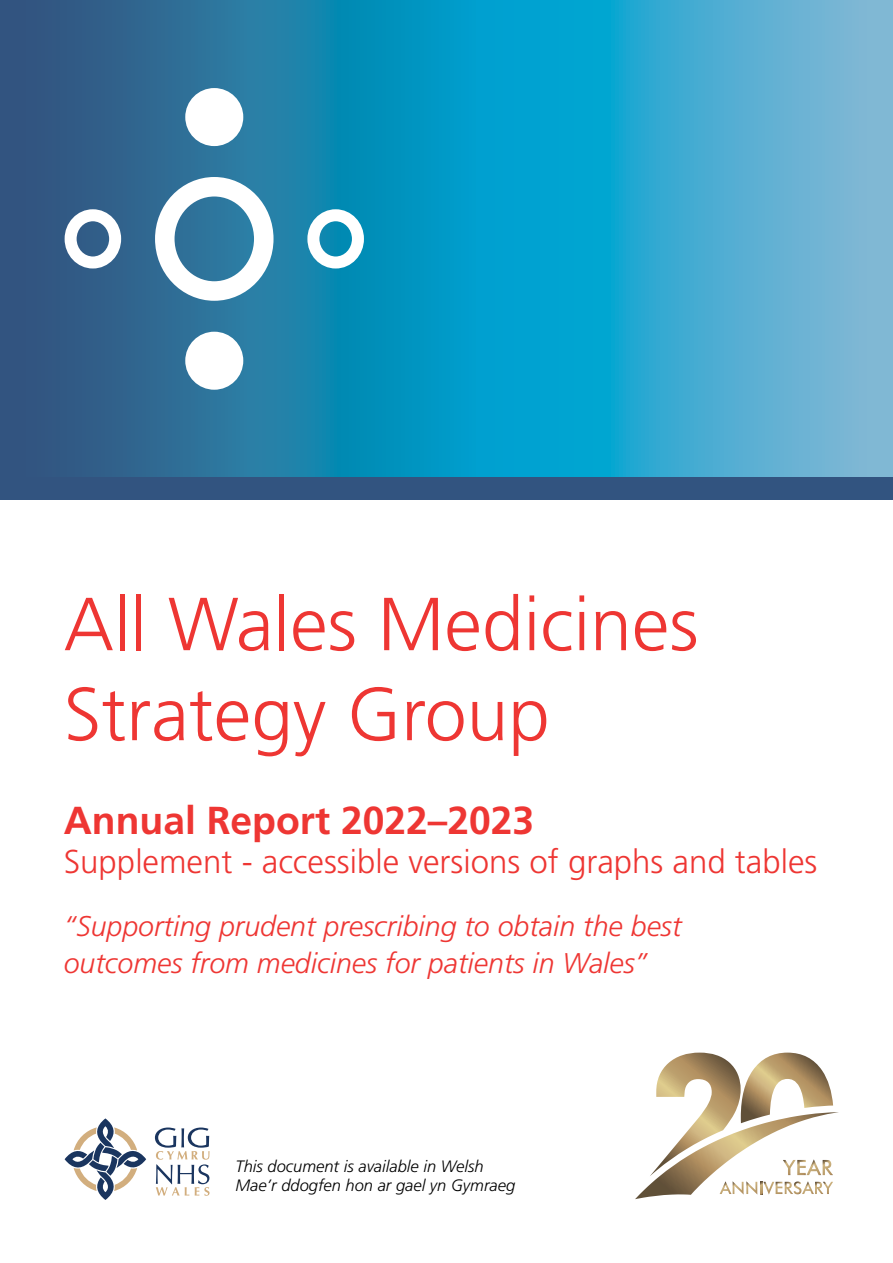
<style>
.page{position:relative;width:893px;height:1263px;background:#fff}
.page>*{position:absolute;margin:0;border:0;box-sizing:border-box;transform-origin:0 0}
.t1{font:300 75px/90px "Frutiger";color:#ee3633}
.t2{font:700 39px "Frutiger";color:#ee3633}
.t3{font:300 33px "Frutiger";color:#ee3633}
.t4{font:italic 300 28.5px/37.5px "Frutiger";color:#ee3633}
.t5{font:italic 300 16.5px/19.8px "Frutiger";color:#000}
</style>
<div class="page">
<svg style="left:65px;top:1118px;width:81px;height:81px"></svg>
<svg style="left:155px;top:1127px;width:55px;height:69px"></svg>
<div style="left:0;top:476px;width:893px;height:23px;background:#325480"></div>
<svg style="left:0;top:0;width:893px;height:476px;background:#2c91b9"></svg>
<div style="left:185px;top:332px;width:58px;height:58px;background:#fff;border-radius:50%"></div>
<div style="left:185px;top:88px;width:58px;height:58px;background:#fff;border-radius:50%"></div>
<div style="left:307px;top:209px;width:57px;height:59px;border:12px solid #fff;border-radius:50%"></div>
<div style="left:65px;top:209px;width:56px;height:59px;border:12px solid #fff;border-radius:50%"></div>
<div style="left:155px;top:177px;width:119px;height:124px;border:20px solid #fff;border-radius:50%"></div>
<svg style="left:635px;top:1052px;width:204px;height:147px"></svg>
<h1 class="t1" style="left:64px;top:579px;width:636px">All Wales Medicines<br>Strategy Group</h1>
<h2 class="t2" style="left:64px;top:797px;width:472px">Annual Report 2022–2023</h2>
<p class="t3" style="left:64px;top:843px;width:755px">Supplement - accessible versions of graphs and tables</p>
<p class="t4" style="left:64px;top:907px;width:619px">“Supporting prudent prescribing to obtain the best outcomes from medicines for patients in Wales”</p>
<p class="t5" style="left:236px;top:1156px;width:281px">This document is available in Welsh<br>Mae’r ddogfen hon ar gael yn Gymraeg</p>
</div>
